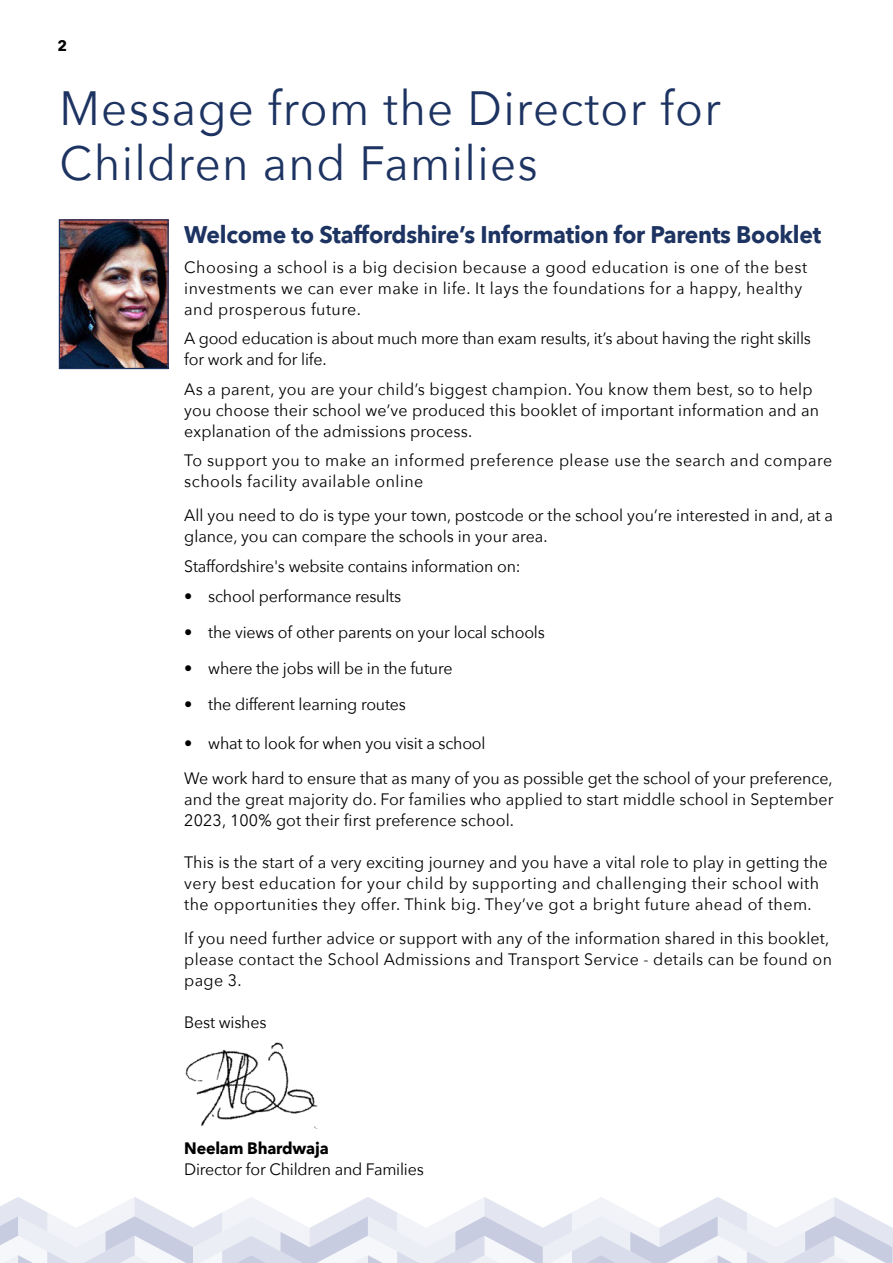
<style>
.page{position:relative;width:893px;height:1263px;background:#fff}
.page>*{position:absolute;margin:0;border:0;box-sizing:border-box;transform-origin:0 0}
.heads_main{font:48px/55.5px "Avenir Next";letter-spacing:.03em;color:#1d3361;scale:.95 1}
.heads_main-2{font:700 24px "Avenir Next";letter-spacing:-.01em;color:#1d3361;scale:.95 1}
.new_2010_body{font:16.5px/21px "Avenir Next";letter-spacing:.01em;color:#000}
.new_2010_body-2{font:16.5px/21px "Avenir Next";letter-spacing:.03em;color:#000}
.new_2010_body-3{font:16.5px/21px "Avenir Next";letter-spacing:-.01em;color:#000}
.new_2010_body-4{font:700 16.5px "Avenir Next";letter-spacing:-.01em;color:#000}
.t1{font:700 15px "Avenir Next";color:#000}
</style>
<div class="page">
<img style="left:61px;top:221px;width:106px;height:146px">
<div style="left:59px;top:219px;width:110px;height:150px;border:1px solid #1d3361"></div>
<img style="left:185px;top:1042px;width:133px;height:86px">
<svg style="left:0;top:1197px;width:893px;height:66px"></svg>
<p class="t1" style="left:57px;top:33px;width:11px">2</p>
<p class="heads_main" style="left:60px;top:78px;width:698px">Message from the Director for<br>Children and Families</p>
<p class="heads_main-2" style="left:184px;top:214px;width:672px">Welcome to Staffordshire’s Information for Parents Booklet</p>
<p class="new_2010_body-2" style="left:184px;top:256px;width:624px">Choosing a school is a big decision because a good education is one of the best investments we can ever make in life. It lays the foundations for a happy, healthy and prosperous future.</p>
<p class="new_2010_body-3" style="left:184px;top:327px;width:628px">A good education is about much more than exam results, it’s about having the right skills for work and for life.</p>
<p class="new_2010_body" style="left:184px;top:378px;width:636px">As a parent, you are your child’s biggest champion. You know them best, so to help you choose their school we’ve produced this booklet of important information and an explanation of the admissions process.</p>
<p class="new_2010_body-2" style="left:184px;top:449px;width:650px">To support you to make an informed preference please use the search and compare schools facility available online</p>
<p class="new_2010_body" style="left:184px;top:504px;width:650px">All you need to do is type your town, postcode or the school you’re interested in and, at a glance, you can compare the schools in your area.</p>
<p class="new_2010_body-3" style="left:184px;top:555px;width:338px">Staffordshire's website contains information on:</p>
<p class="new_2010_body-3" style="left:184px;top:585px;width:218px">• school performance results</p>
<p class="new_2010_body-3" style="left:184px;top:621px;width:362px">• the views of other parents on your local schools</p>
<p class="new_2010_body-3" style="left:184px;top:657px;width:270px">• where the jobs will be in the future</p>
<p class="new_2010_body-3" style="left:184px;top:693px;width:223px">• the different learning routes</p>
<p class="new_2010_body-3" style="left:184px;top:732px;width:303px">• what to look for when you visit a school</p>
<p class="new_2010_body" style="left:184px;top:767px;width:651px;text-align:justify">We work hard to ensure that as many of you as possible get the school of your preference, and the great majority do. For families who applied to start middle school in September 2023, 100% got their first preference school.</p>
<p class="new_2010_body-2" style="left:184px;top:851px;width:645px">This is the start of a very exciting journey and you have a vital role to play in getting the very best education for your child by supporting and challenging their school with the opportunities they offer. Think big. They’ve got a bright future ahead of them.</p>
<p class="new_2010_body" style="left:184px;top:927px;width:649px">If you need further advice or support with any of the information shared in this booklet, please contact the School Admissions and Transport Service - details can be found on page 3.</p>
<p class="new_2010_body-3" style="left:184px;top:1011px;width:84px">Best wishes</p>
<p class="new_2010_body-4" style="left:184px;top:1134px;width:146px">Neelam Bhardwaja</p>
<p class="new_2010_body-3" style="left:184px;top:1158px;width:241px">Director for Children and Families</p>
</div>
